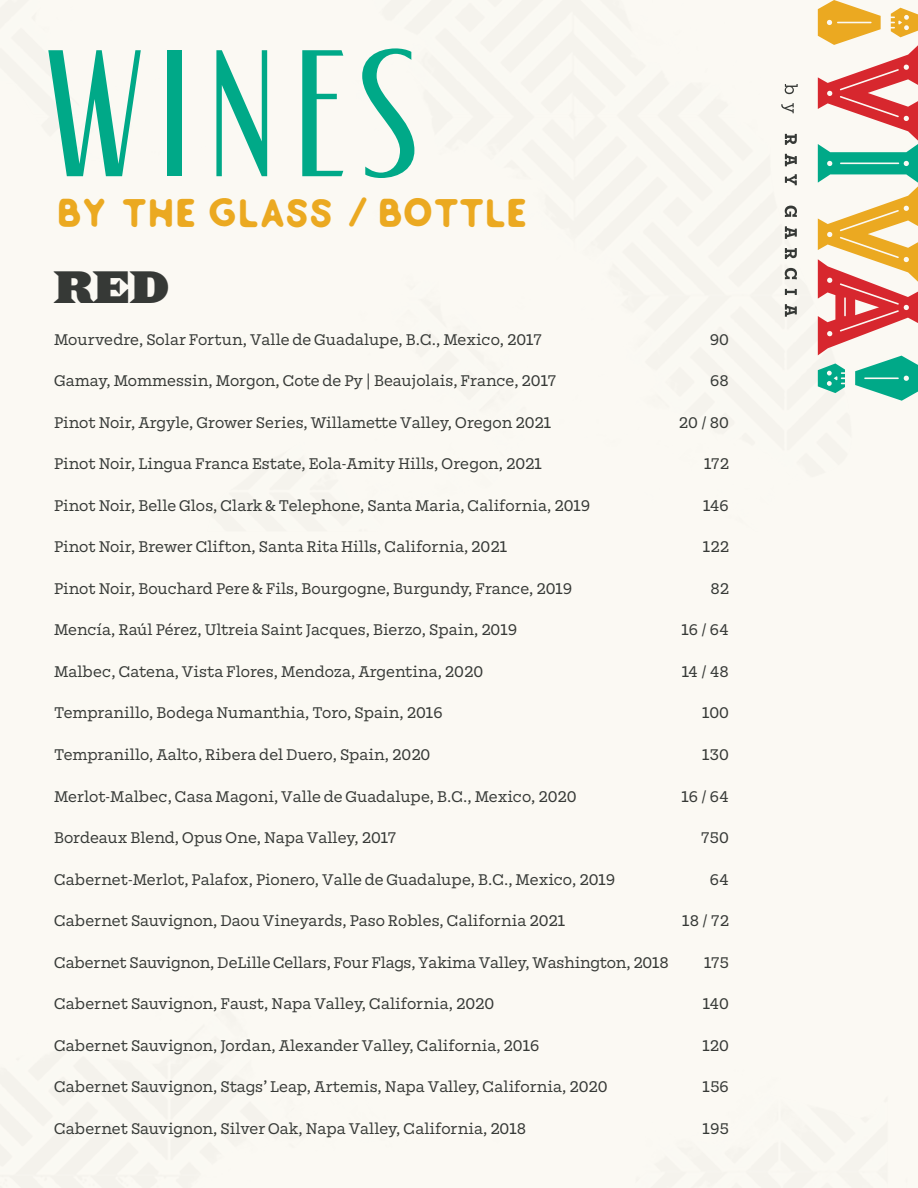
<style>
.page{position:relative;width:918px;height:1188px;background:#fff}
.page>*{position:absolute;margin:0;border:0;box-sizing:border-box;transform-origin:0 0}
.t1{font:180px "BEROSE";letter-spacing:.075em;color:#00a988}
.t2{font:42px "North Land Sans";color:#eba921}
.t3{font:42px "Saracen HTF Black";color:#363936}
.t4{font:16.5px "Mortise";color:#363936}
</style>
<div class="page">
<svg style="left:818px;top:0;width:100px;height:401px"></svg>
<svg style="left:781px;top:84px;width:17px;height:233px"></svg>
<p class="t1" style="left:46px;top:14px;width:371px">WINES</p>
<p class="t2" style="left:59px;top:192px;width:471px">BY THE GLASS / BOTTLE</p>
<p class="t3" style="left:54px;top:258px;width:117px">RED</p>
<p class="t4" style="left:54px;top:331px;width:489px">Mourvedre, Solar Fortun, Valle de Guadalupe, B.C., Mexico, 2017</p>
<p class="t4" style="left:710px;top:331px;width:21px">90</p>
<p class="t4" style="left:54px;top:372px;width:504px">Gamay, Mommessin, Morgon, Cote de Py | Beaujolais, France, 2017</p>
<p class="t4" style="left:710px;top:372px;width:20px">68</p>
<p class="t4" style="left:54px;top:414px;width:499px">Pinot Noir, Argyle, Grower Series, Willamette Valley, Oregon 2021</p>
<p class="t4" style="left:679px;top:414px;width:51px">20 / 80</p>
<p class="t4" style="left:54px;top:455px;width:490px">Pinot Noir, Lingua Franca Estate, Eola-Amity Hills, Oregon, 2021</p>
<p class="t4" style="left:704px;top:455px;width:26px">172</p>
<p class="t4" style="left:54px;top:497px;width:538px">Pinot Noir, Belle Glos, Clark &amp; Telephone, Santa Maria, California, 2019</p>
<p class="t4" style="left:703px;top:497px;width:27px">146</p>
<p class="t4" style="left:54px;top:538px;width:455px">Pinot Noir, Brewer Clifton, Santa Rita Hills, California, 2021</p>
<p class="t4" style="left:703px;top:538px;width:28px">122</p>
<p class="t4" style="left:54px;top:580px;width:520px">Pinot Noir, Bouchard Pere &amp; Fils, Bourgogne, Burgundy, France, 2019</p>
<p class="t4" style="left:710px;top:580px;width:20px">82</p>
<p class="t4" style="left:54px;top:621px;width:465px">Mencía, Raúl Pérez, Ultreia Saint Jacques, Bierzo, Spain, 2019</p>
<p class="t4" style="left:681px;top:621px;width:49px">16 / 64</p>
<p class="t4" style="left:54px;top:663px;width:431px">Malbec, Catena, Vista Flores, Mendoza, Argentina, 2020</p>
<p class="t4" style="left:682px;top:663px;width:49px">14 / 48</p>
<p class="t4" style="left:54px;top:705px;width:390px">Tempranillo, Bodega Numanthia, Toro, Spain, 2016</p>
<p class="t4" style="left:702px;top:705px;width:28px">100</p>
<p class="t4" style="left:54px;top:746px;width:378px">Tempranillo, Aalto, Ribera del Duero, Spain, 2020</p>
<p class="t4" style="left:702px;top:746px;width:28px">130</p>
<p class="t4" style="left:54px;top:788px;width:524px">Merlot-Malbec, Casa Magoni, Valle de Guadalupe, B.C., Mexico, 2020</p>
<p class="t4" style="left:681px;top:788px;width:49px">16 / 64</p>
<p class="t4" style="left:54px;top:829px;width:344px">Bordeaux Blend, Opus One, Napa Valley, 2017</p>
<p class="t4" style="left:701px;top:829px;width:30px">750</p>
<p class="t4" style="left:54px;top:871px;width:563px">Cabernet-Merlot, Palafox, Pionero, Valle de Guadalupe, B.C., Mexico, 2019</p>
<p class="t4" style="left:710px;top:871px;width:21px">64</p>
<p class="t4" style="left:54px;top:912px;width:513px">Cabernet Sauvignon, Daou Vineyards, Paso Robles, California 2021</p>
<p class="t4" style="left:682px;top:912px;width:48px">18 / 72</p>
<p class="t4" style="left:54px;top:954px;width:616px">Cabernet Sauvignon, DeLille Cellars, Four Flags, Yakima Valley, Washington, 2018</p>
<p class="t4" style="left:704px;top:954px;width:26px">175</p>
<p class="t4" style="left:54px;top:995px;width:442px">Cabernet Sauvignon, Faust, Napa Valley, California, 2020</p>
<p class="t4" style="left:703px;top:995px;width:28px">140</p>
<p class="t4" style="left:54px;top:1037px;width:487px">Cabernet Sauvignon, Jordan, Alexander Valley, California, 2016</p>
<p class="t4" style="left:702px;top:1037px;width:28px">120</p>
<p class="t4" style="left:54px;top:1078px;width:555px">Cabernet Sauvignon, Stags’ Leap, Artemis, Napa Valley, California, 2020</p>
<p class="t4" style="left:703px;top:1078px;width:28px">156</p>
<p class="t4" style="left:54px;top:1120px;width:474px">Cabernet Sauvignon, Silver Oak, Napa Valley, California, 2018</p>
<p class="t4" style="left:703px;top:1120px;width:28px">195</p>
</div>
